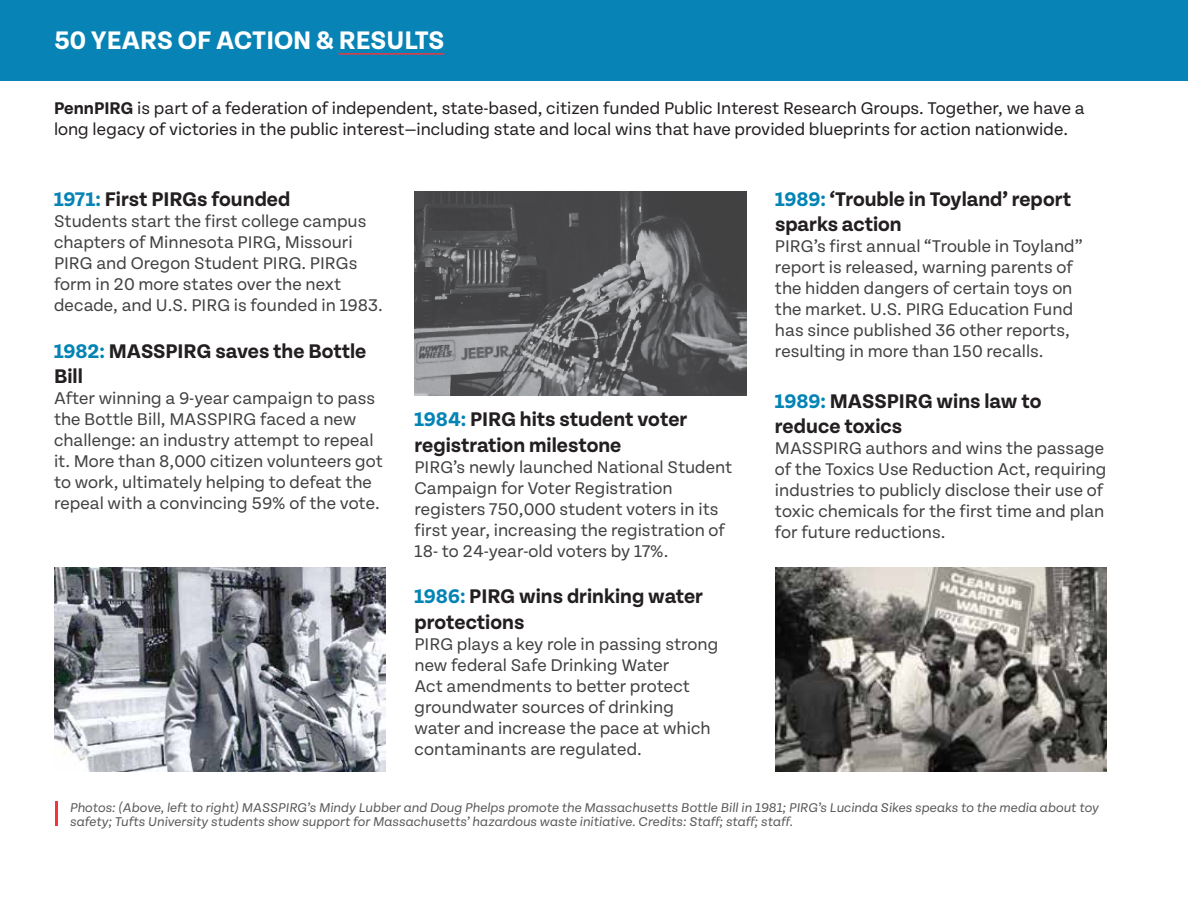
<style>
.page{position:relative;width:1188px;height:918px;background:#fff}
.page>*{position:absolute;margin:0;border:0;box-sizing:border-box;transform-origin:0 0}
.t1{font:700 27px "Tenon";color:#fff}
.t2{font:700 21px/25.2px "Tenon";color:#231f20}
.t3{font:18px/21px "Tenon";color:#414042}
.t4{font:18px/21.6px "Tenon";color:#231f20}
.t5{font:italic 13.5px/13.5px "Tenon";color:#58595b}
.s1{font-weight:700}
.s2{color:#0783b5}
.s3{color:#0384b5}
</style>
<div class="page">
<div style="left:0;top:0;width:1188px;height:81px;background:#0783b5"></div>
<img style="left:54px;top:567px;width:332px;height:204px">
<img style="left:414px;top:191px;width:332px;height:204px">
<img style="left:775px;top:567px;width:332px;height:204px">
<hr style="left:55px;top:801px;width:3px;height:25px;background:#f5333f">
<hr style="left:339px;top:53px;width:105px;height:2px;background:#ef3842">
<h1 class="t1" style="left:54px;top:26px;width:391px">50 YEARS OF ACTION &amp; RESULTS</h1>
<p class="t4" style="left:54px;top:97px;width:1032px"><span class="s1">PennPIRG</span> is part of a federation of independent, state-based, citizen funded Public Interest Research Groups. Together, we have a long legacy of victories in the public interest—including state and local wins that have provided blueprints for action nationwide.</p>
<p class="t2" style="left:54px;top:187px;width:238px"><span class="s2">1971:</span> First PIRGs founded</p>
<p class="t3" style="left:54px;top:211px;width:330px">Students start the first college campus chapters of Minnesota PIRG, Missouri PIRG and Oregon Student PIRG. PIRGs form in 20 more states over the next decade, and U.S. PIRG is founded in 1983.</p>
<p class="t2" style="left:54px;top:339px;width:314px"><span class="s3">1982:</span> MASSPIRG saves the Bottle<br>Bill</p>
<p class="t3" style="left:54px;top:388px;width:330px">After winning a 9-year campaign to pass the Bottle Bill, MASSPIRG faced a new challenge: an industry attempt to repeal it. More than 8,000 citizen volunteers got to work, ultimately helping to defeat the repeal with a convincing 59% of the vote.</p>
<p class="t2" style="left:414px;top:408px;width:274px"><span class="s3">1984:</span> PIRG hits student voter registration milestone</p>
<p class="t3" style="left:414px;top:457px;width:319px">PIRG’s newly launched National Student Campaign for Voter Registration registers 750,000 student voters in its first year, increasing the registration of 18- to 24-year-old voters by 17%.</p>
<p class="t2" style="left:414px;top:585px;width:290px"><span class="s3">1986:</span> PIRG wins drinking water protections</p>
<p class="t3" style="left:414px;top:634px;width:305px">PIRG plays a key role in passing strong new federal Safe Drinking Water<br>Act amendments to better protect groundwater sources of drinking water and increase the pace at which contaminants are regulated.</p>
<p class="t2" style="left:775px;top:187px;width:298px"><span class="s3">1989:</span> ‘Trouble in Toyland’ report sparks action</p>
<p class="t3" style="left:775px;top:236px;width:309px">PIRG’s first annual “Trouble in Toyland” report is released, warning parents of the hidden dangers of certain toys on the market. U.S. PIRG Education Fund has since published 36 other reports, resulting in more than 150 recalls.</p>
<p class="t2" style="left:775px;top:389px;width:268px"><span class="s3">1989:</span> MASSPIRG wins law to reduce toxics</p>
<p class="t3" style="left:775px;top:438px;width:333px">MASSPIRG authors and wins the passage of the Toxics Use Reduction Act, requiring industries to publicly disclose their use of toxic chemicals for the first time and plan for future reductions.</p>
<p class="t5" style="left:70px;top:801px;width:1030px">Photos: (Above, left to right) MASSPIRG’s Mindy Lubber and Doug Phelps promote the Massachusetts Bottle Bill in 1981; PIRG’s Lucinda Sikes speaks to the media about toy safety; Tufts University students show support for Massachusetts’ hazardous waste initiative. Credits: Staff; staff; staff.</p>
</div>
